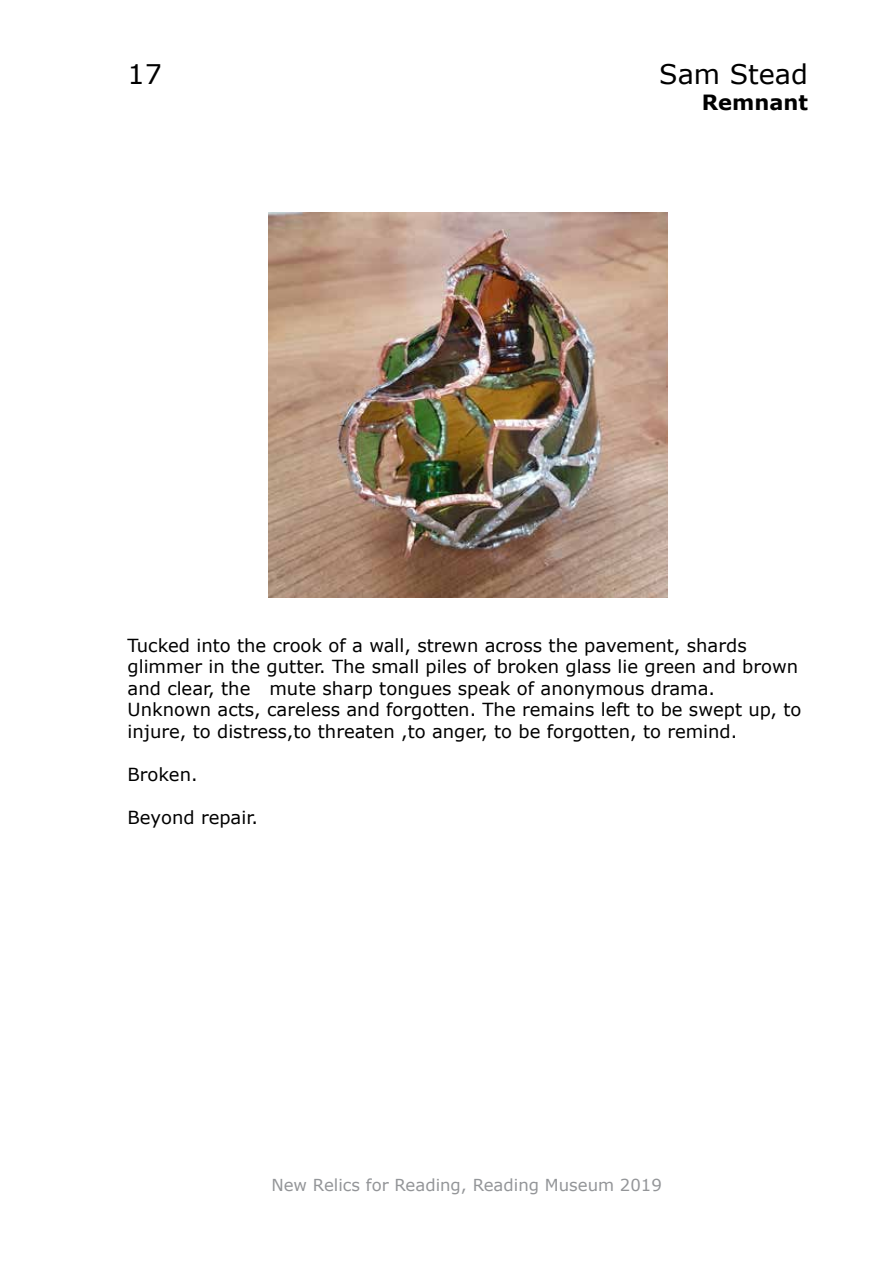
<style>
.page{position:relative;width:893px;height:1263px;background:#fff}
.page>*{position:absolute;margin:0;border:0;box-sizing:border-box;transform-origin:0 0}
.t1{font:27px "Verdana";color:#000}
.t2{font:700 21px "Verdana";color:#000}
.t3{font:18px/21.6px "Verdana";color:#000}
.t4{font:16.5px "Verdana";color:#939598}
</style>
<div class="page">
<img style="left:268px;top:212px;width:399px;height:386px">
<h1 class="t1" style="left:128px;top:57px;width:36px">17</h1>
<h1 class="t1" style="left:659px;top:57px;width:150px">Sam Stead</h1>
<p class="t2" style="left:702px;top:88px;width:108px">Remnant</p>
<p class="t3" style="left:128px;top:634px;width:675px">Tucked into the crook of a wall, strewn across the pavement, shards glimmer in the gutter. The small piles of broken glass lie green and brown and clear, the mute sharp tongues speak of anonymous drama.<br>Unknown acts, careless and forgotten. The remains left to be swept up, to injure, to distress,to threaten ,to anger, to be forgotten, to remind.</p>
<p class="t3" style="left:128px;top:764px;width:72px">Broken.</p>
<p class="t3" style="left:128px;top:807px;width:132px">Beyond repair.</p>
<p class="t4" style="left:271px;top:1174px;width:392px">New Relics for Reading, Reading Museum 2019</p>
</div>
